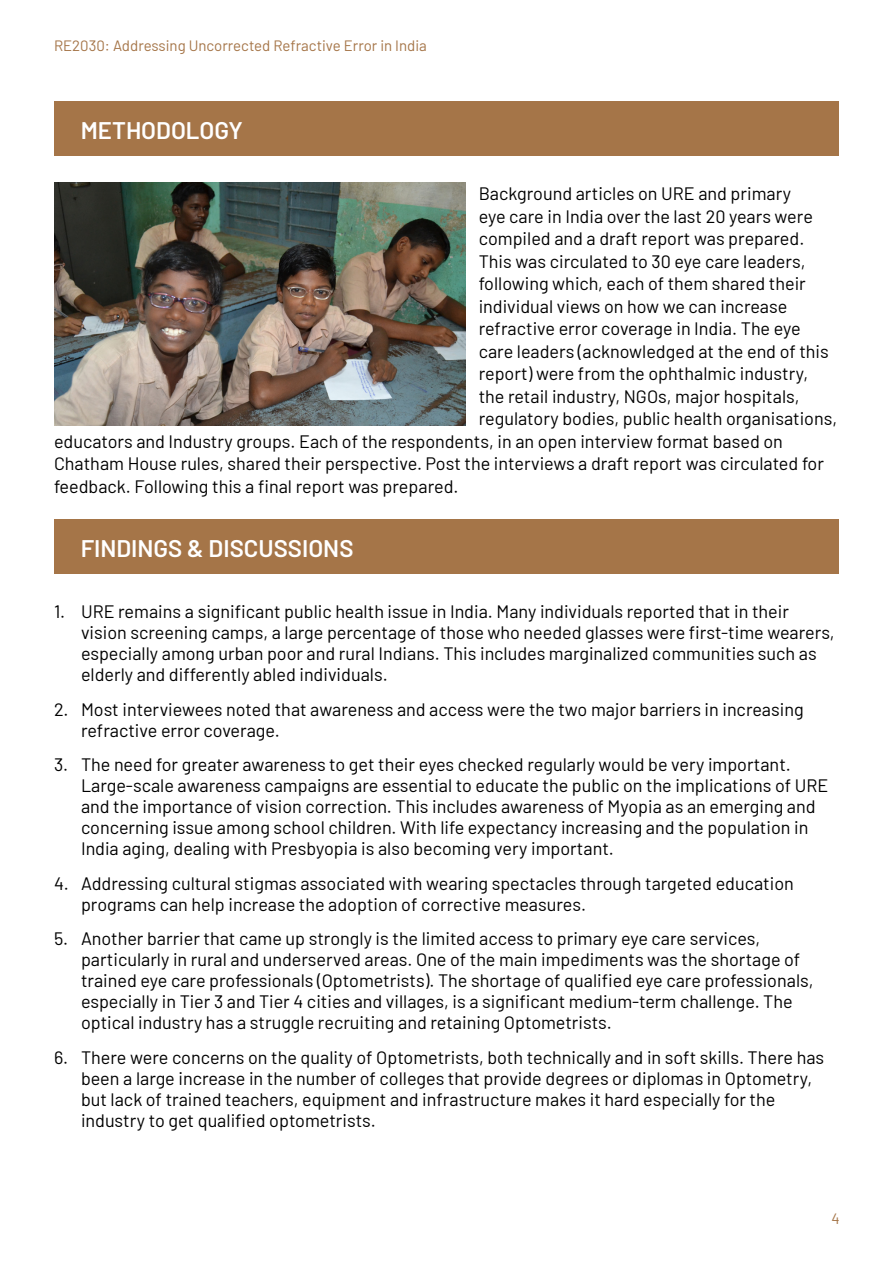
<style>
.page{position:relative;width:893px;height:1263px;background:#fff}
.page>*{position:absolute;margin:0;border:0;box-sizing:border-box;transform-origin:0 0}
.t1{font:600 24px "Barlow";color:#fff}
.t2{font:18px/21px "Barlow";color:#000}
.t3{font:15px "Barlow";color:#a57548}
</style>
<div class="page">
<div style="left:54px;top:519px;width:785px;height:54px;background:#a57548"></div>
<div style="left:54px;top:101px;width:785px;height:54px;background:#a57548"></div>
<img style="left:54px;top:182px;width:411px;height:243px">
<p class="t3" style="left:54px;top:35px;width:374px">RE2030: Addressing Uncorrected Refractive Error in India</p>
<h1 class="t1" style="left:81px;top:113px;width:164px">METHODOLOGY</h1>
<p class="t2" style="left:479px;top:182px;width:314px">Background articles on URE and primary</p>
<p class="t2" style="left:479px;top:205px;width:336px">eye care in India over the last 20 years were</p>
<p class="t2" style="left:479px;top:227px;width:327px">compiled and a draft report was prepared.</p>
<p class="t2" style="left:479px;top:250px;width:328px">This was circulated to 30 eye care leaders,</p>
<p class="t2" style="left:479px;top:272px;width:329px">following which, each of them shared their</p>
<p class="t2" style="left:479px;top:295px;width:310px">individual views on how we can increase</p>
<p class="t2" style="left:479px;top:317px;width:323px">refractive error coverage in India. The eye</p>
<p class="t2" style="left:479px;top:340px;width:352px">care leaders (acknowledged at the end of this</p>
<p class="t2" style="left:479px;top:362px;width:331px">report) were from the ophthalmic industry,</p>
<p class="t2" style="left:479px;top:385px;width:322px">the retail industry, NGOs, major hospitals,</p>
<p class="t2" style="left:479px;top:407px;width:360px">regulatory bodies, public health organisations,</p>
<p class="t2" style="left:54px;top:430px;width:730px">educators and Industry groups. Each of the respondents, in an open interview format based on</p>
<p class="t2" style="left:54px;top:452px;width:771px">Chatham House rules, shared their perspective. Post the interviews a draft report was circulated for</p>
<p class="t2" style="left:54px;top:475px;width:406px">feedback. Following this a final report was prepared.</p>
<h1 class="t1" style="left:81px;top:531px;width:274px">FINDINGS &amp; DISCUSSIONS</h1>
<p class="t2" style="left:81px;top:600px;width:755px;text-indent:-27px">1. URE remains a significant public health issue in India. Many individuals reported that in their vision screening camps, a large percentage of those who needed glasses were first-time wearers, especially among urban poor and rural Indians. This includes marginalized communities such as elderly and differently abled individuals.</p>
<p class="t2" style="left:81px;top:697px;width:724px;text-indent:-27px">2. Most interviewees noted that awareness and access were the two major barriers in increasing refractive error coverage.</p>
<p class="t2" style="left:81px;top:753px;width:749px;text-indent:-27px">3. The need for greater awareness to get their eyes checked regularly would be very important.<br>Large-scale awareness campaigns are essential to educate the public on the implications of URE and the importance of vision correction. This includes awareness of Myopia as an emerging and concerning issue among school children. With life expectancy increasing and the population in India aging, dealing with Presbyopia is also becoming very important.</p>
<p class="t2" style="left:81px;top:871px;width:714px;text-indent:-27px">4. Addressing cultural stigmas associated with wearing spectacles through targeted education programs can help increase the adoption of corrective measures.</p>
<p class="t2" style="left:81px;top:927px;width:734px;text-indent:-27px">5. Another barrier that came up strongly is the limited access to primary eye care services, particularly in rural and underserved areas. One of the main impediments was the shortage of trained eye care professionals (Optometrists). The shortage of qualified eye care professionals, especially in Tier 3 and Tier 4 cities and villages, is a significant medium-term challenge. The optical industry has a struggle recruiting and retaining Optometrists.</p>
<p class="t2" style="left:81px;top:1045px;width:745px;text-indent:-27px">6. There were concerns on the quality of Optometrists, both technically and in soft skills. There has been a large increase in the number of colleges that provide degrees or diplomas in Optometry, but lack of trained teachers, equipment and infrastructure makes it hard especially for the industry to get qualified optometrists.</p>
<p class="t3" style="left:831px;top:1208px;width:10px">4</p>
</div>
